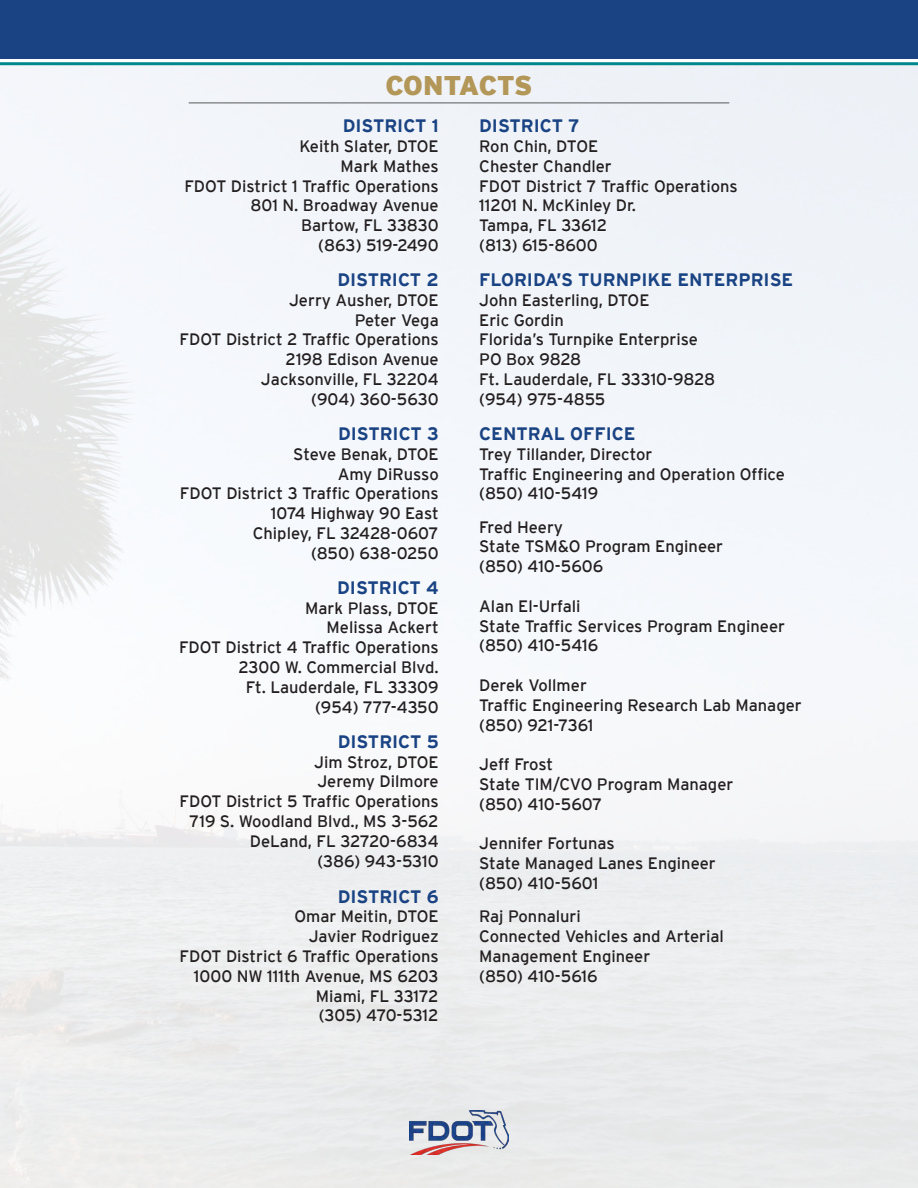
<style>
.page{position:relative;width:918px;height:1188px;background:#fff}
.page>*{position:absolute;margin:0;border:0;box-sizing:border-box;transform-origin:0 0}
.t1{font:900 27px "Interstate";letter-spacing:-.025em;color:#b39758}
.t2{font:700 18px "Interstate";color:#1a4383}
.t3{font:16.5px "Interstate";color:#231f20}
</style>
<div class="page">
<img style="left:0;top:65px;width:918px;height:1123px">
<img style="left:409px;top:1110px;width:100px;height:44px">
<hr style="left:189px;top:103px;width:540px;height:1px;background:#57585a">
<div style="left:0;top:0;width:918px;height:58px;background:#1a4383"></div>
<hr style="left:0;top:62px;width:918px;height:3px;background:#00898c">
<p class="t1" style="left:385px;top:70px;width:149px">CONTACTS</p>
<p class="t2" style="left:343px;top:116px;width:97px">DISTRICT 1</p>
<p class="t3" style="left:299px;top:137px;width:141px">Keith Slater, DTOE</p>
<p class="t3" style="left:341px;top:157px;width:100px">Mark Mathes</p>
<p class="t3" style="left:184px;top:176px;width:256px">FDOT District 1 Traffic Operations</p>
<p class="t3" style="left:250px;top:196px;width:190px">801 N. Broadway Avenue</p>
<p class="t3" style="left:301px;top:216px;width:139px">Bartow, FL 33830</p>
<p class="t3" style="left:318px;top:236px;width:122px">(863) 519-2490</p>
<p class="t2" style="left:337px;top:270px;width:103px">DISTRICT 2</p>
<p class="t3" style="left:289px;top:291px;width:151px">Jerry Ausher, DTOE</p>
<p class="t3" style="left:355px;top:311px;width:86px">Peter Vega</p>
<p class="t3" style="left:180px;top:330px;width:261px">FDOT District 2 Traffic Operations</p>
<p class="t3" style="left:286px;top:350px;width:155px">2198 Edison Avenue</p>
<p class="t3" style="left:261px;top:370px;width:179px">Jacksonville, FL 32204</p>
<p class="t3" style="left:311px;top:390px;width:129px">(904) 360-5630</p>
<p class="t2" style="left:338px;top:424px;width:102px">DISTRICT 3</p>
<p class="t3" style="left:293px;top:445px;width:147px">Steve Benak, DTOE</p>
<p class="t3" style="left:338px;top:464px;width:103px">Amy DiRusso</p>
<p class="t3" style="left:180px;top:484px;width:260px">FDOT District 3 Traffic Operations</p>
<p class="t3" style="left:271px;top:504px;width:169px">1074 Highway 90 East</p>
<p class="t3" style="left:253px;top:524px;width:188px">Chipley, FL 32428-0607</p>
<p class="t3" style="left:311px;top:544px;width:129px">(850) 638-0250</p>
<p class="t2" style="left:337px;top:577px;width:103px">DISTRICT 4</p>
<p class="t3" style="left:305px;top:599px;width:135px">Mark Plass, DTOE</p>
<p class="t3" style="left:327px;top:618px;width:114px">Melissa Ackert</p>
<p class="t3" style="left:179px;top:638px;width:261px">FDOT District 4 Traffic Operations</p>
<p class="t3" style="left:239px;top:658px;width:202px">2300 W. Commercial Blvd.</p>
<p class="t3" style="left:246px;top:678px;width:194px">Ft. Lauderdale, FL 33309</p>
<p class="t3" style="left:315px;top:698px;width:125px">(954) 777-4350</p>
<p class="t2" style="left:338px;top:731px;width:103px">DISTRICT 5</p>
<p class="t3" style="left:314px;top:752px;width:126px">Jim Stroz, DTOE</p>
<p class="t3" style="left:317px;top:772px;width:123px">Jeremy Dilmore</p>
<p class="t3" style="left:180px;top:792px;width:261px">FDOT District 5 Traffic Operations</p>
<p class="t3" style="left:190px;top:812px;width:251px">719 S. Woodland Blvd., MS 3-562</p>
<p class="t3" style="left:250px;top:832px;width:190px">DeLand, FL 32720-6834</p>
<p class="t3" style="left:317px;top:851px;width:123px">(386) 943-5310</p>
<p class="t2" style="left:338px;top:886px;width:102px">DISTRICT 6</p>
<p class="t3" style="left:294px;top:907px;width:146px">Omar Meitin, DTOE</p>
<p class="t3" style="left:309px;top:927px;width:132px">Javier Rodriguez</p>
<p class="t3" style="left:180px;top:947px;width:261px">FDOT District 6 Traffic Operations</p>
<p class="t3" style="left:194px;top:967px;width:246px">1000 NW 111th Avenue, MS 6203</p>
<p class="t3" style="left:316px;top:986px;width:124px">Miami, FL 33172</p>
<p class="t3" style="left:319px;top:1006px;width:122px">(305) 470-5312</p>
<p class="t2" style="left:479px;top:116px;width:102px">DISTRICT 7</p>
<p class="t3" style="left:479px;top:137px;width:120px">Ron Chin, DTOE</p>
<p class="t3" style="left:479px;top:157px;width:134px">Chester Chandler</p>
<p class="t3" style="left:479px;top:176px;width:260px">FDOT District 7 Traffic Operations</p>
<p class="t3" style="left:479px;top:196px;width:158px">11201 N. McKinley Dr.</p>
<p class="t3" style="left:479px;top:216px;width:130px">Tampa, FL 33612</p>
<p class="t3" style="left:479px;top:236px;width:120px">(813) 615-8600</p>
<p class="t2" style="left:479px;top:270px;width:316px">FLORIDA’S TURNPIKE ENTERPRISE</p>
<p class="t3" style="left:479px;top:291px;width:172px">John Easterling, DTOE</p>
<p class="t3" style="left:479px;top:311px;width:86px">Eric Gordin</p>
<p class="t3" style="left:479px;top:330px;width:220px">Florida’s Turnpike Enterprise</p>
<p class="t3" style="left:479px;top:350px;width:104px">PO Box 9828</p>
<p class="t3" style="left:479px;top:370px;width:237px">Ft. Lauderdale, FL 33310-9828</p>
<p class="t3" style="left:479px;top:390px;width:128px">(954) 975-4855</p>
<p class="t2" style="left:479px;top:424px;width:158px">CENTRAL OFFICE</p>
<p class="t3" style="left:479px;top:445px;width:175px">Trey Tillander, Director</p>
<p class="t3" style="left:479px;top:464px;width:307px">Traffic Engineering and Operation Office</p>
<p class="t3" style="left:479px;top:484px;width:120px">(850) 410-5419</p>
<p class="t3" style="left:479px;top:518px;width:85px">Fred Heery</p>
<p class="t3" style="left:479px;top:537px;width:245px">State TSM&amp;O Program Engineer</p>
<p class="t3" style="left:479px;top:557px;width:125px">(850) 410-5606</p>
<p class="t3" style="left:479px;top:597px;width:103px">Alan El-Urfali</p>
<p class="t3" style="left:479px;top:617px;width:307px">State Traffic Services Program Engineer</p>
<p class="t3" style="left:479px;top:636px;width:120px">(850) 410-5416</p>
<p class="t3" style="left:479px;top:676px;width:109px">Derek Vollmer</p>
<p class="t3" style="left:479px;top:696px;width:324px">Traffic Engineering Research Lab Manager</p>
<p class="t3" style="left:479px;top:716px;width:116px">(850) 921-7361</p>
<p class="t3" style="left:479px;top:755px;width:75px">Jeff Frost</p>
<p class="t3" style="left:479px;top:775px;width:256px">State TIM/CVO Program Manager</p>
<p class="t3" style="left:479px;top:795px;width:125px">(850) 410-5607</p>
<p class="t3" style="left:479px;top:834px;width:137px">Jennifer Fortunas</p>
<p class="t3" style="left:479px;top:854px;width:238px">State Managed Lanes Engineer</p>
<p class="t3" style="left:479px;top:874px;width:121px">(850) 410-5601</p>
<p class="t3" style="left:479px;top:907px;width:103px">Raj Ponnaluri</p>
<p class="t3" style="left:479px;top:927px;width:246px">Connected Vehicles and Arterial</p>
<p class="t3" style="left:479px;top:947px;width:173px">Management Engineer</p>
<p class="t3" style="left:479px;top:967px;width:120px">(850) 410-5616</p>
</div>
